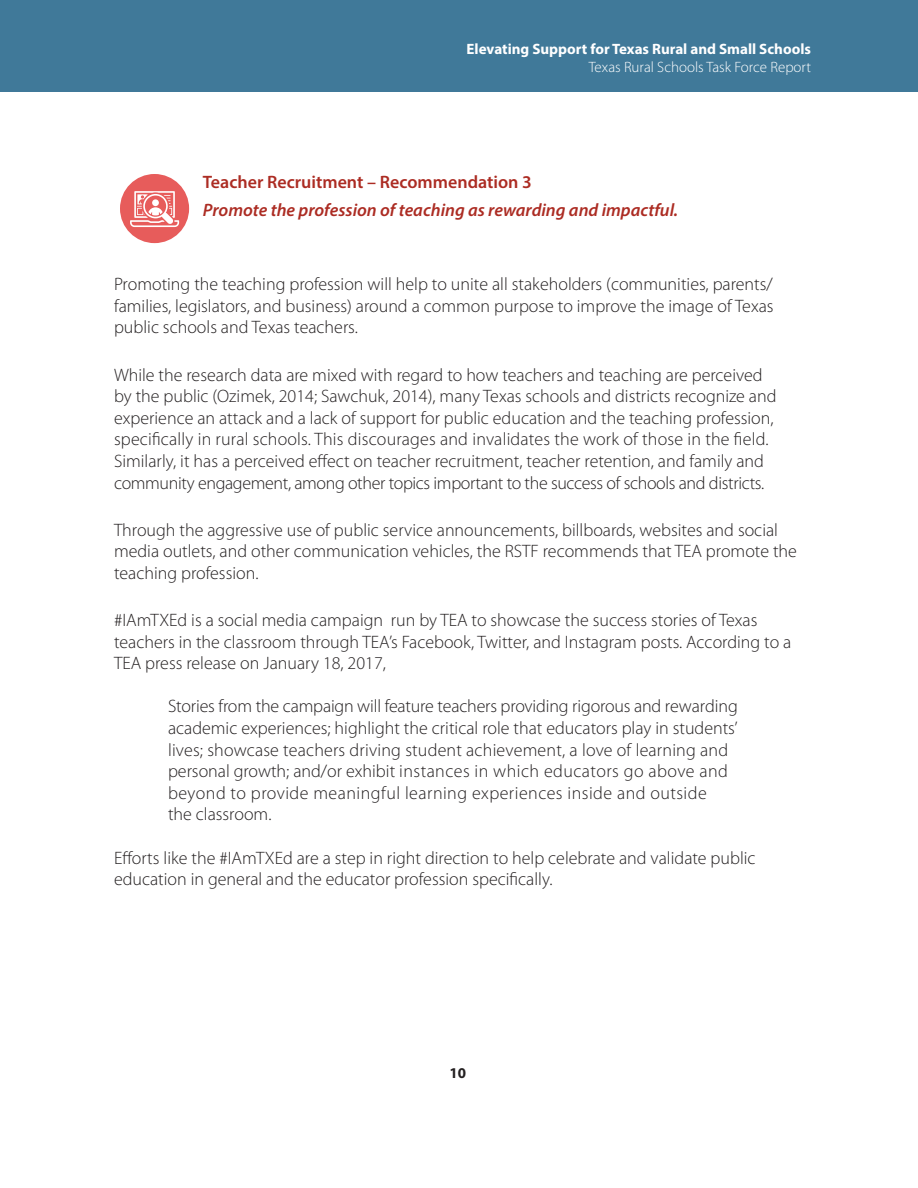
<style>
.page{position:relative;width:918px;height:1188px;background:#fff}
.page>*{position:absolute;margin:0;border:0;box-sizing:border-box;transform-origin:0 0}
.t1{font:300 18px/21.6px "Myriad Pro";color:#231f20}
.t2{font:italic 600 18px "Myriad Pro";color:#ac2c23}
.t3{font:600 18px "Myriad Pro";color:#ac2c23}
.t4{font:700 15px "Myriad Pro";color:#fff}
.t5{font:300 15px "Myriad Pro";color:#fff}
.t6{font:700 15px "Myriad Pro";color:#231f20}
</style>
<div class="page">
<div style="left:0;top:0;width:918px;height:92px;background:#407999"></div>
<div style="left:120px;top:174px;width:69px;height:69px;background:#e75c5b;border-radius:50%"></div>
<svg style="left:130px;top:191px;width:49px;height:36px"></svg>
<p class="t4" style="left:467px;top:39px;width:346px">Elevating Support for Texas Rural and Small Schools</p>
<p class="t5" style="left:589px;top:58px;width:224px">Texas Rural Schools Task Force Report</p>
<p class="t3" style="left:203px;top:170px;width:331px">Teacher Recruitment – Recommendation 3</p>
<p class="t2" style="left:203px;top:198px;width:477px">Promote the profession of teaching as rewarding and impactful.</p>
<p class="t1" style="left:114px;top:273px;width:661px;text-align:justify">Promoting the teaching profession will help to unite all stakeholders (communities, parents/ families, legislators, and business) around a common purpose to improve the image of Texas public schools and Texas teachers.</p>
<p class="t1" style="left:114px;top:364px;width:664px">While the research data are mixed with regard to how teachers and teaching are perceived by the public (Ozimek, 2014; Sawchuk, 2014), many Texas schools and districts recognize and experience an attack and a lack of support for public education and the teaching profession, specifically in rural schools. This discourages and invalidates the work of those in the field.<br>Similarly, it has a perceived effect on teacher recruitment, teacher retention, and family and community engagement, among other topics important to the success of schools and districts.</p>
<p class="t1" style="left:114px;top:519px;width:684px">Through the aggressive use of public service announcements, billboards, websites and social media outlets, and other communication vehicles, the RSTF recommends that TEA promote the teaching profession.</p>
<p class="t1" style="left:114px;top:609px;width:679px">#IAmTXEd is a social media campaign run by TEA to showcase the success stories of Texas teachers in the classroom through TEA’s Facebook, Twitter, and Instagram posts. According to a<br>TEA press release on January 18, 2017,</p>
<p class="t1" style="left:168px;top:695px;width:572px">Stories from the campaign will feature teachers providing rigorous and rewarding academic experiences; highlight the critical role that educators play in students’ lives; showcase teachers driving student achievement, a love of learning and personal growth; and/or exhibit instances in which educators go above and beyond to provide meaningful learning experiences inside and outside<br>the classroom.</p>
<p class="t1" style="left:114px;top:847px;width:643px">Efforts like the #IAmTXEd are a step in right direction to help celebrate and validate public education in general and the educator profession specifically.</p>
<p class="t6" style="left:450px;top:1063px;width:18px">10</p>
</div>
